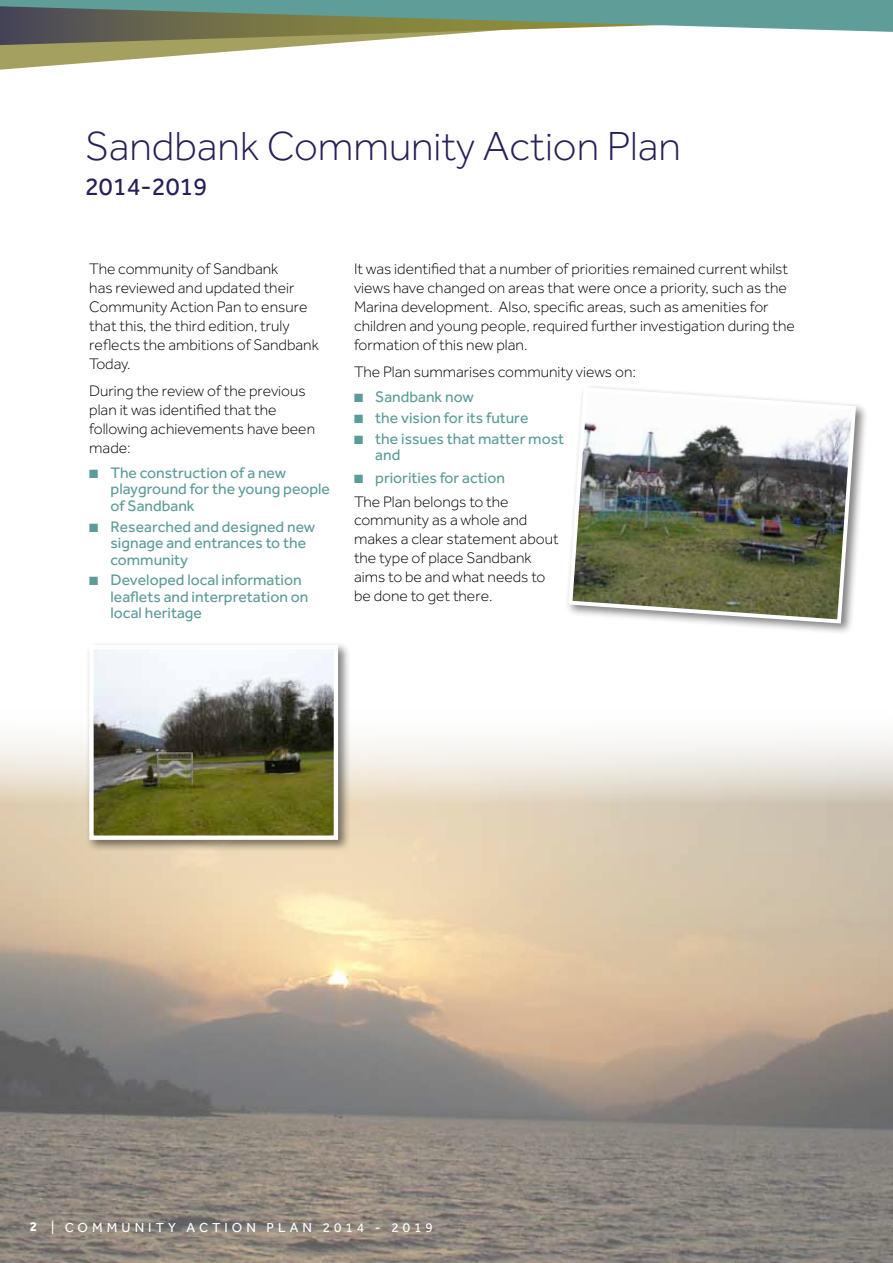
<style>
.page{position:relative;width:893px;height:1263px;background:#fff}
.page>*{position:absolute;margin:0;border:0;box-sizing:border-box;transform-origin:0 0}
.t1{font:300 42px "Effra";color:#262057}
.t2{font:25.5px "Effra";color:#262057}
.t3{font:300 15.75px/18.9px "Effra";color:#000}
.t4{font:15.75px/16.5px "Effra";color:#5b9b98}
.t5{font:13.5px "Effra";letter-spacing:.3em;color:#fff}
.s1{font-weight:300;color:#000}
.s2{font-weight:700}
</style>
<div class="page">
<img style="left:0;top:737px;width:893px;height:526px">
<svg style="left:0;top:45px;width:312px;height:25px"></svg>
<svg style="left:0;top:0;width:893px;height:45px"></svg>
<div style="left:565px;top:384px;width:303px;height:252px;background:#000;opacity:.5"></div>
<img style="left:566px;top:385px;width:292px;height:241px">
<div style="left:86px;top:641px;width:265px;height:211px;background:#000;opacity:.5"></div>
<img style="left:94px;top:650px;width:239px;height:185px">
<div style="left:89px;top:645px;width:249px;height:195px;border:4px solid #fff"></div>
<h1 class="t1" style="left:85px;top:122px;width:597px">Sandbank Community Action Plan</h1>
<h2 class="t2" style="left:85px;top:171px;width:124px">2014-2019</h2>
<p class="t3" style="left:89px;top:259px;width:231px">The community of Sandbank<br>has reviewed and updated their<br>Community Action Pan to ensure that this, the third edition, truly reflects the ambitions of Sandbank<br>Today.</p>
<p class="t3" style="left:89px;top:381px;width:227px">During the review of the previous plan it was identified that the following achievements have been made:</p>
<p class="t4" style="left:111px;top:464px;width:221px;text-indent:-21px">■ The construction of a new playground for the young people of Sandbank</p>
<p class="t4" style="left:111px;top:518px;width:206px;text-indent:-21px">■ Researched and designed new signage and entrances to the community</p>
<p class="t4" style="left:111px;top:572px;width:199px;text-indent:-21px">■ Developed local information leaflets and interpretation on local heritage</p>
<p class="t3" style="left:354px;top:259px;width:442px">It was identified that a number of priorities remained current whilst views have changed on areas that were once a priority, such as the Marina development. Also, specific areas, such as amenities for children and young people, required further investigation during the formation of this new plan.</p>
<p class="t3" style="left:354px;top:362px;width:283px">The Plan summarises community views on:</p>
<p class="t4" style="left:354px;top:388px;width:121px">■ Sandbank now</p>
<p class="t4" style="left:354px;top:409px;width:176px">■ the vision for its future</p>
<p class="t4" style="left:375px;top:430px;width:190px;text-indent:-21px">■ the issues that matter most and</p>
<p class="t4" style="left:354px;top:466px;width:156px;line-height:23.1px">■ priorities for action<br><span class="s1">The Plan belongs to the</span></p>
<p class="t3" style="left:354px;top:511px;width:206px">community as a whole and makes a clear statement about the type of place Sandbank aims to be and what needs to be done to get there.</p>
<p class="t5" style="left:30px;top:1219px;width:104px"><span class="s2">2</span> | COMMunity</p>
<p class="t5" style="left:186px;top:1219px;width:25px">A ction</p>
<p class="t5" style="left:267px;top:1219px;width:24px">P lan</p>
<p class="t5" style="left:323px;top:1219px;width:112px">2014 - 2019</p>
</div>
